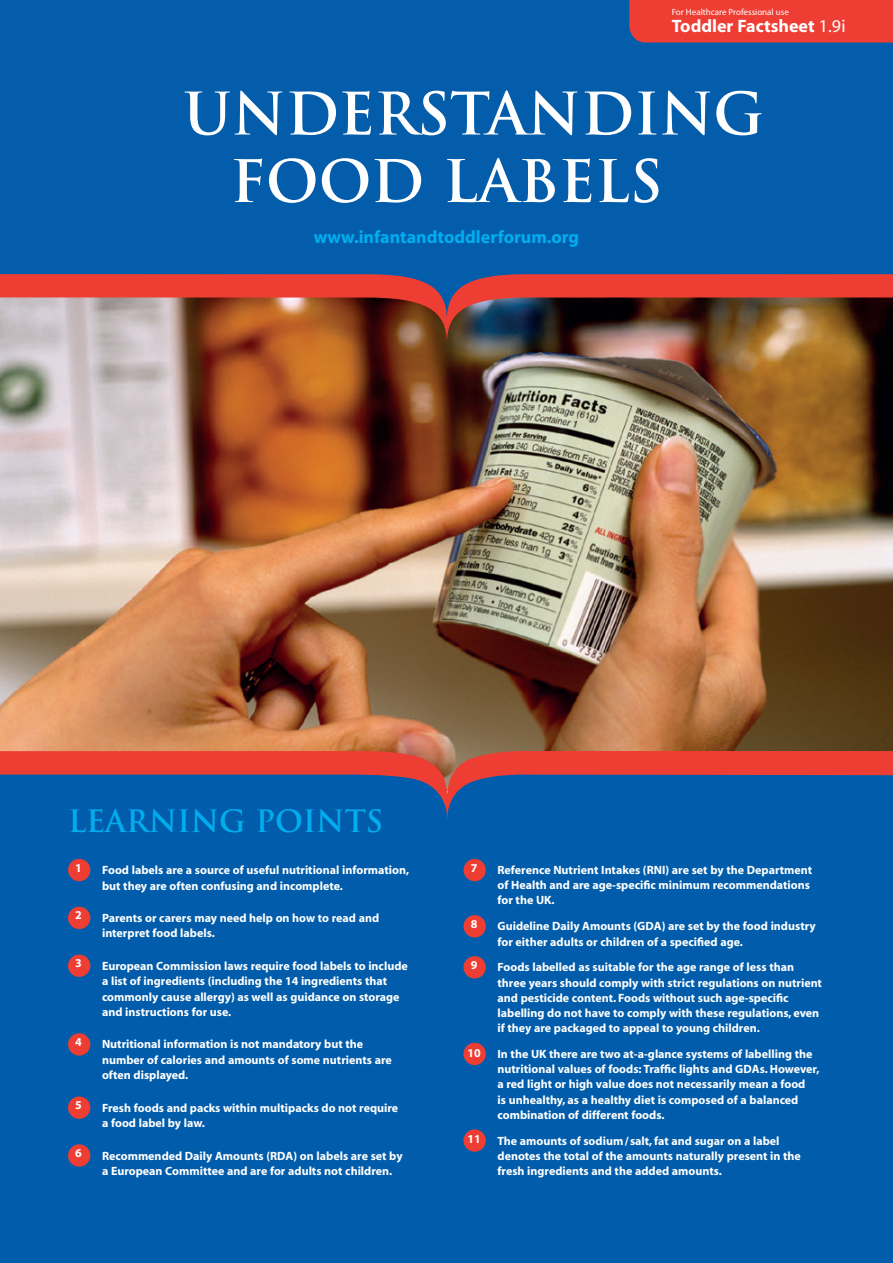
<style>
.page{position:relative;width:893px;height:1263px;background:#fff}
.page>*{position:absolute;margin:0;border:0;box-sizing:border-box;transform-origin:0 0}
.t1{font:700 57px/67.5px "Trajan";color:#fff}
.t2{font:700 30px "Trajan";color:#00aeef}
.t3{font:18px "Myriad Bold Norm";color:#00aeef}
.t4{font:18px "Myriad Bold Norm";color:#fff}
.t5{font:12px/15.1px "Myriad Bold Norm";color:#fff}
.t6{font:9px "Myriad";color:#fff}
.s1{font-family:"Myriad"}
</style>
<div class="page">
<img style="left:0;top:344px;width:893px;height:406px">
<img style="left:0;top:320px;width:893px;height:24px">
<svg style="left:0;top:0;width:893px;height:320px;background:#1c599a"></svg>
<div style="left:629px;top:0;width:264px;height:43px;background:#ee3e34"></div>
<div style="left:0;top:821px;width:893px;height:442px;background:#015dab"></div>
<svg style="left:0;top:750px;width:893px;height:71px;background:#555380"></svg>
<div style="left:68px;top:859px;width:22px;height:22px;background:#ee3e34;border-radius:50%"></div>
<div style="left:68px;top:907px;width:22px;height:22px;background:#ee3e34;border-radius:50%"></div>
<div style="left:68px;top:954px;width:22px;height:23px;background:#ee3e34;border-radius:50%"></div>
<div style="left:68px;top:1033px;width:22px;height:22px;background:#ee3e34;border-radius:50%"></div>
<div style="left:68px;top:1096px;width:22px;height:23px;background:#ee3e34;border-radius:50%"></div>
<div style="left:68px;top:1144px;width:22px;height:23px;background:#ee3e34;border-radius:50%"></div>
<div style="left:463px;top:859px;width:23px;height:22px;background:#ee3e34;border-radius:50%"></div>
<div style="left:463px;top:915px;width:23px;height:22px;background:#ee3e34;border-radius:50%"></div>
<div style="left:463px;top:956px;width:23px;height:22px;background:#ee3e34;border-radius:50%"></div>
<div style="left:463px;top:1043px;width:23px;height:22px;background:#ee3e34;border-radius:50%"></div>
<div style="left:463px;top:1129px;width:23px;height:23px;background:#ee3e34;border-radius:50%"></div>
<p class="t6" style="left:672px;top:8px;width:118px">For Healthcare Professional use</p>
<h3 class="t4" style="left:672px;top:16px;width:175px">Toddler Factsheet <span class="s1">1.9i</span></h3>
<h1 class="t1" style="left:230px;top:80px;width:535px;text-indent:-47px">UNDERSTANDING<br>FOOD LABELS</h1>
<h3 class="t3" style="left:314px;top:228px;width:267px">www.infantandtoddlerforum.org</h3>
<h2 class="t2" style="left:68px;top:802px;width:317px">LEARNING POINTS</h2>
<p class="t5" style="left:75px;top:860px;width:8px">1</p>
<p class="t5" style="left:102px;top:863px;width:309px">Food labels are a source of useful nutritional information, but they are often confusing and incomplete.</p>
<p class="t5" style="left:75px;top:908px;width:8px">2</p>
<p class="t5" style="left:102px;top:910px;width:279px">Parents or carers may need help on how to read and interpret food labels.</p>
<p class="t5" style="left:75px;top:956px;width:8px">3</p>
<p class="t5" style="left:102px;top:958px;width:307px">European Commission laws require food labels to include a list of ingredients (including the 14 ingredients that commonly cause allergy) as well as guidance on storage and instructions for use.</p>
<p class="t5" style="left:75px;top:1035px;width:8px">4</p>
<p class="t5" style="left:102px;top:1037px;width:291px">Nutritional information is not mandatory but the number of calories and amounts of some nutrients are often displayed.</p>
<p class="t5" style="left:75px;top:1098px;width:8px">5</p>
<p class="t5" style="left:102px;top:1100px;width:298px">Fresh foods and packs within multipacks do not require a food label by law.</p>
<p class="t5" style="left:75px;top:1146px;width:8px">6</p>
<p class="t5" style="left:102px;top:1148px;width:302px">Recommended Daily Amounts (RDA) on labels are set by a European Committee and are for adults not children.</p>
<p class="t5" style="left:471px;top:860px;width:8px">7</p>
<p class="t5" style="left:497px;top:863px;width:316px">Reference Nutrient Intakes (RNI) are set by the Department of Health and are age-specific minimum recommendations for the UK.</p>
<p class="t5" style="left:471px;top:916px;width:8px">8</p>
<p class="t5" style="left:497px;top:919px;width:320px">Guideline Daily Amounts (GDA) are set by the food industry for either adults or children of a specified age.</p>
<p class="t5" style="left:471px;top:957px;width:8px">9</p>
<p class="t5" style="left:497px;top:960px;width:326px">Foods labelled as suitable for the age range of less than three years should comply with strict regulations on nutrient and pesticide content. Foods without such age-specific labelling do not have to comply with these regulations, even if they are packaged to appeal to young children.</p>
<p class="t5" style="left:467px;top:1046px;width:15px">10</p>
<p class="t5" style="left:497px;top:1047px;width:323px">In the UK there are two at-a-glance systems of labelling the nutritional values of foods: Traffic lights and GDAs. However, a red light or high value does not necessarily mean a food<br>is unhealthy, as a healthy diet is composed of a balanced combination of different foods.</p>
<p class="t5" style="left:467px;top:1132px;width:15px">11</p>
<p class="t5" style="left:497px;top:1133px;width:305px">The amounts of sodium/ salt, fat and sugar on a label denotes the total of the amounts naturally present in the fresh ingredients and the added amounts.</p>
</div>
